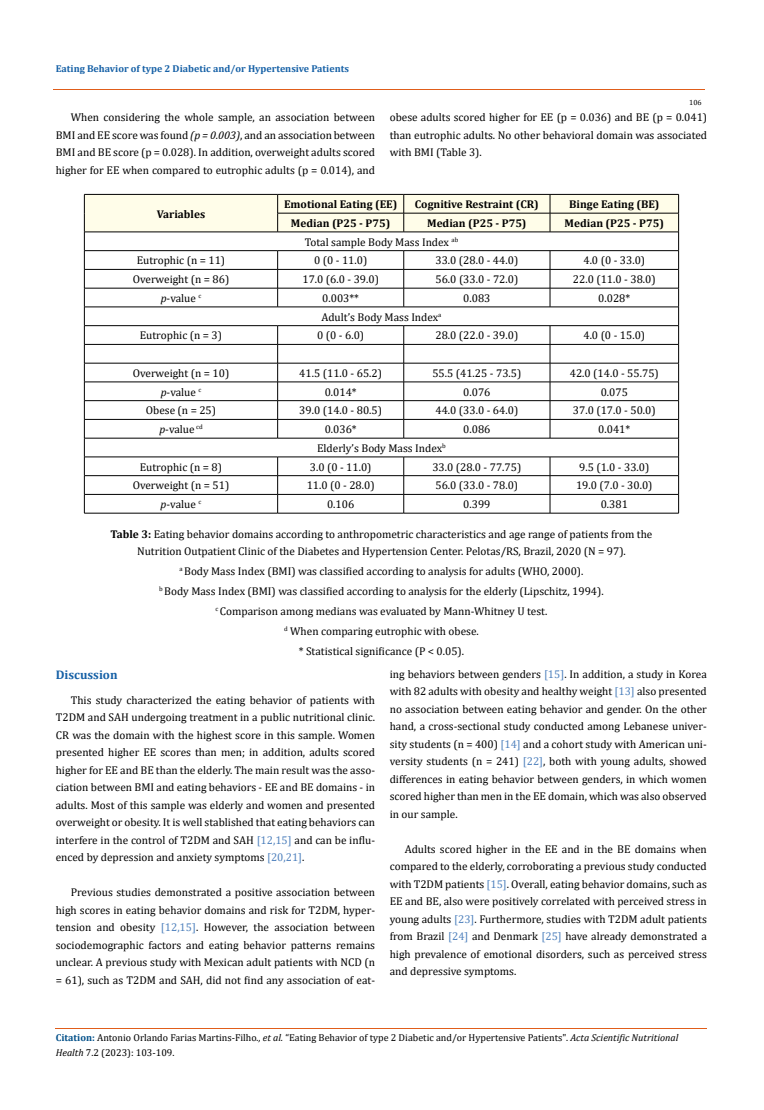
<style>
.page{position:relative;width:764px;height:1110px;background:#fff}
.page>*{position:absolute;margin:0;border:0;box-sizing:border-box;transform-origin:0 0}
.t1{font:700 12.5px "Cambria";color:#1560a6}
.t2{font:11.25px/17.5px "Cambria";color:#000;text-align:justify}
.t3{font:700 11.25px "Cambria";color:#000}
.t4{font:10px/15px "Cambria";color:#000}
.t5{font:700 10px "Cambria";color:#1560a6}
.t6{font:7.5px "Cambria";color:#000}
.s1{font-style:italic}
.s2{font-weight:700}
.s3{color:#4f81bd}
.s4{font-weight:700;color:#035089}
</style>
<div class="page">
<svg style="left:84px;top:194px;width:595px;height:319px"></svg>
<hr style="left:84px;top:513px;width:194px;height:1px;background:#000">
<hr style="left:278px;top:513px;width:126px;height:1px;background:#000">
<hr style="left:404px;top:513px;width:146px;height:1px;background:#000">
<hr style="left:550px;top:513px;width:129px;height:1px;background:#000">
<hr style="left:53px;top:90px;width:651px;height:1px;background:#e05d1a">
<hr style="left:56px;top:1029px;width:651px;height:1px;background:#e05d1a">
<p class="t5" style="left:56px;top:61px;width:295px">Eating Behavior of type 2 Diabetic and/or Hypertensive Patients</p>
<p class="t6" style="left:689px;top:98px;width:14px">106</p>
<p class="t2" style="left:390px;top:109px;width:319px">obese adults scored higher for EE (p = 0.036) and BE (p = 0.041) than eutrophic adults. No other behavioral domain was associated with BMI (Table 3).</p>
<p class="t2" style="left:56px;top:109px;width:321px;text-indent:15px">When considering the whole sample, an association between BMI and EE score was found <span class="s1">(p = 0.003)</span>, and an association between BMI and BE score (p = 0.028). In addition, overweight adults scored higher for EE when compared to eutrophic adults (p = 0.014), and</p>
<p class="t3" style="left:157px;top:206px;width:50px">Variables</p>
<p class="t3" style="left:284px;top:196px;width:115px">Emotional Eating (EE)</p>
<p class="t3" style="left:415px;top:196px;width:125px">Cognitive Restraint (CR)</p>
<p class="t3" style="left:569px;top:196px;width:92px">Binge Eating (BE)</p>
<p class="t3" style="left:291px;top:215px;width:101px">Median (P25 - P75)</p>
<p class="t3" style="left:427px;top:215px;width:101px">Median (P25 - P75)</p>
<p class="t3" style="left:564px;top:215px;width:101px">Median (P25 - P75)</p>
<p class="t2" style="left:305px;top:233px;width:155px">Total sample Body Mass Index <sup>ab</sup></p>
<p class="t2" style="left:137px;top:252px;width:90px">Eutrophic (n = 11)</p>
<p class="t2" style="left:314px;top:252px;width:55px">0 (0 - 11.0)</p>
<p class="t2" style="left:435px;top:252px;width:84px">33.0 (28.0 - 44.0)</p>
<p class="t2" style="left:583px;top:252px;width:63px">4.0 (0 - 33.0)</p>
<p class="t2" style="left:133px;top:271px;width:98px">Overweight (n = 86)</p>
<p class="t2" style="left:302px;top:271px;width:78px">17.0 (6.0 - 39.0)</p>
<p class="t2" style="left:435px;top:271px;width:84px">56.0 (33.0 - 72.0)</p>
<p class="t2" style="left:573px;top:271px;width:84px">22.0 (11.0 - 38.0)</p>
<p class="t2" style="left:161px;top:289px;width:42px"><span class="s1">p</span>-value <sup>c</sup></p>
<p class="t2" style="left:322px;top:289px;width:38px">0.003**</p>
<p class="t2" style="left:463px;top:289px;width:29px">0.083</p>
<p class="t2" style="left:598px;top:289px;width:34px">0.028*</p>
<p class="t2" style="left:321px;top:308px;width:122px">Adult’s Body Mass Index<sup>a</sup></p>
<p class="t2" style="left:140px;top:327px;width:84px">Eutrophic (n = 3)</p>
<p class="t2" style="left:317px;top:327px;width:48px">0 (0 - 6.0)</p>
<p class="t2" style="left:435px;top:327px;width:84px">28.0 (22.0 - 39.0)</p>
<p class="t2" style="left:583px;top:327px;width:63px">4.0 (0 - 15.0)</p>
<p class="t2" style="left:133px;top:364px;width:98px">Overweight (n = 10)</p>
<p class="t2" style="left:299px;top:364px;width:84px">41.5 (11.0 - 65.2)</p>
<p class="t2" style="left:432px;top:364px;width:90px">55.5 (41.25 - 73.5)</p>
<p class="t2" style="left:570px;top:364px;width:90px">42.0 (14.0 - 55.75)</p>
<p class="t2" style="left:161px;top:383px;width:42px"><span class="s1">p</span>-value <sup>c</sup></p>
<p class="t2" style="left:325px;top:383px;width:34px">0.014*</p>
<p class="t2" style="left:463px;top:383px;width:29px">0.076</p>
<p class="t2" style="left:601px;top:383px;width:29px">0.075</p>
<p class="t2" style="left:146px;top:402px;width:72px">Obese (n = 25)</p>
<p class="t2" style="left:299px;top:402px;width:84px">39.0 (14.0 - 80.5)</p>
<p class="t2" style="left:435px;top:402px;width:84px">44.0 (33.0 - 64.0)</p>
<p class="t2" style="left:573px;top:402px;width:84px">37.0 (17.0 - 50.0)</p>
<p class="t2" style="left:159px;top:421px;width:45px"><span class="s1">p</span>-value <sup>cd</sup></p>
<p class="t2" style="left:325px;top:421px;width:34px">0.036*</p>
<p class="t2" style="left:463px;top:421px;width:29px">0.086</p>
<p class="t2" style="left:598px;top:421px;width:34px">0.041*</p>
<p class="t2" style="left:317px;top:439px;width:130px">Elderly’s Body Mass Index<sup>b</sup></p>
<p class="t2" style="left:140px;top:458px;width:84px">Eutrophic (n = 8)</p>
<p class="t2" style="left:310px;top:458px;width:63px">3.0 (0 - 11.0)</p>
<p class="t2" style="left:432px;top:458px;width:90px">33.0 (28.0 - 77.75)</p>
<p class="t2" style="left:579px;top:458px;width:72px">9.5 (1.0 - 33.0)</p>
<p class="t2" style="left:133px;top:477px;width:98px">Overweight (n = 51)</p>
<p class="t2" style="left:307px;top:477px;width:69px">11.0 (0 - 28.0)</p>
<p class="t2" style="left:435px;top:477px;width:84px">56.0 (33.0 - 78.0)</p>
<p class="t2" style="left:576px;top:477px;width:78px">19.0 (7.0 - 30.0)</p>
<p class="t2" style="left:161px;top:496px;width:42px"><span class="s1">p</span>-value <sup>c</sup></p>
<p class="t2" style="left:327px;top:496px;width:29px">0.106</p>
<p class="t2" style="left:463px;top:496px;width:29px">0.399</p>
<p class="t2" style="left:601px;top:496px;width:29px">0.381</p>
<p class="t2" style="left:111px;top:525px;width:543px;line-height:16.9px;text-align:center"><span class="s2">Table 3:</span> Eating behavior domains according to anthropometric characteristics and age range of patients from the<br>Nutrition Outpatient Clinic of the Diabetes and Hypertension Center. Pelotas/RS, Brazil, 2020 (N = 97).</p>
<p class="t2" style="left:159px;top:561px;width:446px;line-height:20px;text-align:center"><sup>a</sup> Body Mass Index (BMI) was classified according to analysis for adults (WHO, 2000).<br><sup>b</sup> Body Mass Index (BMI) was classified according to analysis for the elderly (Lipschitz, 1994). <sup>c</sup> Comparison among medians was evaluated by Mann-Whitney U test.<br><sup>d</sup> When comparing eutrophic with obese.<br>* Statistical significance (P &lt; 0.05).</p>
<p class="t1" style="left:56px;top:666px;width:63px">Discussion</p>
<p class="t2" style="left:56px;top:691px;width:321px;text-indent:15px">This study characterized the eating behavior of patients with T2DM and SAH undergoing treatment in a public nutritional clinic.<br>CR was the domain with the highest score in this sample. Women presented higher EE scores than men; in addition, adults scored higher for EE and BE than the elderly. The main result was the asso&shy;ciation between BMI and eating behaviors - EE and BE domains - in adults. Most of this sample was elderly and women and presented overweight or obesity. It is well stablished that eating behaviors can interfere in the control of T2DM and SAH <span class="s3">[12,15]</span> and can be influ&shy;enced by depression and anxiety symptoms <span class="s3">[20,21]</span>.</p>
<p class="t2" style="left:56px;top:884px;width:321px;text-indent:15px">Previous studies demonstrated a positive association between high scores in eating behavior domains and risk for T2DM, hyper&shy;tension and obesity <span class="s3">[12,15]</span>. However, the association between sociodemographic factors and eating behavior patterns remains unclear. A previous study with Mexican adult patients with NCD (n = 61), such as T2DM and SAH, did not find any association of eat-</p>
<p class="t2" style="left:390px;top:665px;width:319px">ing behaviors between genders <span class="s3">[15]</span>. In addition, a study in Korea with 82 adults with obesity and healthy weight <span class="s3">[13]</span> also presented no association between eating behavior and gender. On the other hand, a cross-sectional study conducted among Lebanese univer&shy;sity students (n = 400) <span class="s3">[14]</span> and a cohort study with American uni&shy;versity students (n = 241) <span class="s3">[22]</span>, both with young adults, showed differences in eating behavior between genders, in which women scored higher than men in the EE domain, which was also observed in our sample.</p>
<p class="t2" style="left:390px;top:840px;width:319px;text-indent:15px">Adults scored higher in the EE and in the BE domains when compared to the elderly, corroborating a previous study conducted with T2DM patients <span class="s3">[15]</span>. Overall, eating behavior domains, such as EE and BE, also were positively correlated with perceived stress in young adults <span class="s3">[23]</span>. Furthermore, studies with T2DM adult patients from Brazil <span class="s3">[24]</span> and Denmark <span class="s3">[25]</span> have already demonstrated a high prevalence of emotional disorders, such as perceived stress and depressive symptoms.</p>
<p class="t4" style="left:56px;top:1030px;width:624px"><span class="s4">Citation:</span> Antonio Orlando Farias Martins-Filho<span class="s1">., et al.</span> “Eating Behavior of type 2 Diabetic and/or Hypertensive Patients". <span class="s1">Acta Scientific Nutritional<br>Health</span> 7.2 (2023): 103-109.</p>
</div>
